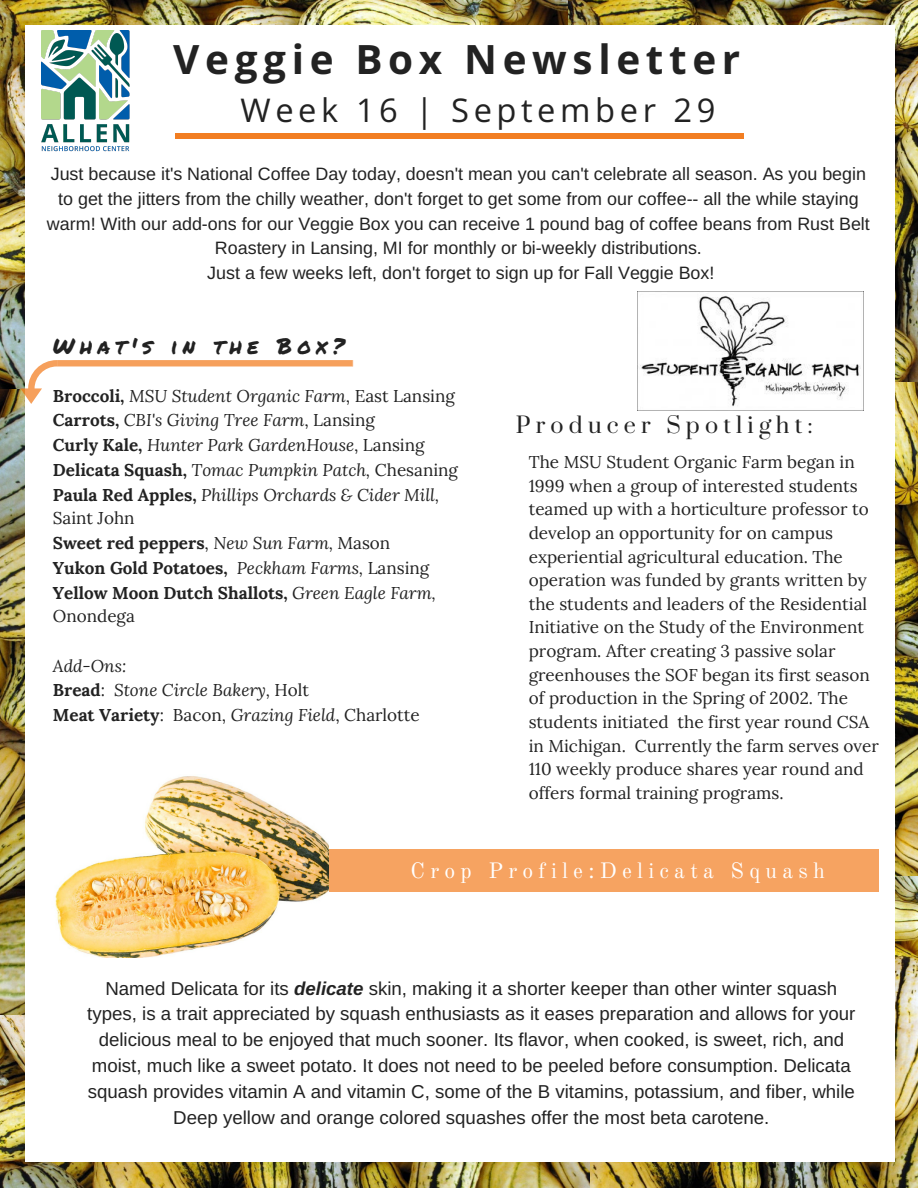
<style>
.page{position:relative;width:918px;height:1188px;background:#fff}
.page>*{position:absolute;margin:0;border:0;box-sizing:border-box;transform-origin:0 0}
.t1{font:700 40.5px "Open Sans";letter-spacing:.14em;color:#222}
.t2{font:32.7px "Open Sans";letter-spacing:.14em;color:#222}
.t3{font:21.75px "Old Standard TT";letter-spacing:.24em;color:#fff}
.t4{font:21.75px "Prata";letter-spacing:.24em;color:#222}
.t5{font:21.75px "Permanent Marker";letter-spacing:.24em;color:#222}
.t6{font:18.75px/25.8px "Arimo";color:#222;text-align:center}
.t7{font:17.85px/24.8px "Arimo";color:#222;text-align:center}
.t8{font:17.1px/23.7px "Lora";color:#222}
.t9{font:italic 17.1px/24.5px "Lora";color:#222}
.s1{font-weight:700;font-style:normal}
.s2{font-style:normal}
.s3{font-weight:700;font-style:italic}
</style>
<div class="page">
<img style="left:0;top:0;width:568px;height:389px">
<img style="left:568px;top:0;width:350px;height:382px">
<img style="left:895px;top:382px;width:23px;height:494px">
<img style="left:589px;top:876px;width:329px;height:312px">
<img style="left:0;top:1015px;width:589px;height:173px">
<img style="left:0;top:389px;width:25px;height:626px">
<div style="left:25px;top:26px;width:869px;height:1136px;background:#fff"></div>
<svg style="left:20px;top:360px;width:333px;height:44px"></svg>
<div style="left:175px;top:133px;width:569px;height:5px;background:#f27e22"></div>
<img style="left:42px;top:30px;width:88px;height:122px">
<div style="left:329px;top:849px;width:550px;height:43px;background:#f6a361"></div>
<img style="left:638px;top:291px;width:226px;height:120px">
<img style="left:55px;top:776px;width:273px;height:181px">
<h1 class="t1" style="left:173px;top:31px;width:569px">Veggie Box Newsletter</h1>
<h2 class="t2" style="left:241px;top:87px;width:476px">Week 16 | September 29</h2>
<p class="t7" style="left:47px;top:161px;width:824px">Just because it's National Coffee Day today, doesn't mean you can't celebrate all season. As you begin to get the jitters from the chilly weather, don't forget to get some from our coffee-- all the while staying warm! With our add-ons for our Veggie Box you can receive 1 pound bag of coffee beans from Rust Belt Roastery in Lansing, MI for monthly or bi-weekly distributions.<br>Just a few weeks left, don't forget to sign up for Fall Veggie Box!</p>
<p class="t5" style="left:53px;top:330px;width:293px">What's in the Box?</p>
<p class="t9" style="left:53px;top:384px;width:407px"><span class="s1">Broccoli,</span> MSU Student Organic Farm<span class="s2">, East Lansing </span><span class="s1">Carrots,</span> CBI's Giving Tree Farm<span class="s2">, Lansing<br></span><span class="s1">Curly Kale,</span> Hunter Park GardenHouse<span class="s2">, Lansing </span><span class="s1">Delicata Squash,</span> Tomac Pumpkin Patch, <span class="s2">Chesaning </span><span class="s1">Paula Red Apples,</span> Phillips Orchards &amp; Cider Mill, <span class="s2">Saint John<br></span><span class="s1">Sweet red peppers</span><span class="s2">,</span> New Sun Farm, <span class="s2">Mason<br></span><span class="s1">Yukon Gold Potatoes,</span> Peckham Farms, <span class="s2">Lansing </span><span class="s1">Yellow Moon Dutch Shallots,</span> Green Eagle Farm, <span class="s2">Onondega</span></p>
<p class="t9" style="left:53px;top:653px;width:368px">Add-Ons:<br><span class="s1">Bread</span><span class="s2">:</span> Stone Circle Bakery, <span class="s2">Holt<br></span><span class="s1">Meat Variety</span><span class="s2">: Bacon,</span> Grazing Field<span class="s2">, Charlotte</span></p>
<p class="t4" style="left:516px;top:412px;width:299px">Producer Spotlight:</p>
<p class="t8" style="left:529px;top:450px;width:352px">The MSU Student Organic Farm began in 1999 when a group of interested students teamed up with a horticulture professor to develop an opportunity for on campus experiential agricultural education. The operation was funded by grants written by the students and leaders of the Residential Initiative on the Study of the Environment program. After creating 3 passive solar greenhouses the SOF began its first season of production in the Spring of 2002. The students initiated the first year round CSA in Michigan. Currently the farm serves over 110 weekly produce shares year round and offers formal training programs.</p>
<p class="t3" style="left:411px;top:857px;width:416px">Crop Profile:Delicata Squash</p>
<p class="t6" style="left:87px;top:975px;width:770px">Named Delicata for its <span class="s3">delicate</span> skin, making it a shorter keeper than other winter squash types, is a trait appreciated by squash enthusiasts as it eases preparation and allows for your delicious meal to be enjoyed that much sooner. Its flavor, when cooked, is sweet, rich, and moist, much like a sweet potato. It does not need to be peeled before consumption. Delicata squash provides vitamin A and vitamin C, some of the B vitamins, potassium, and fiber, while Deep yellow and orange colored squashes offer the most beta carotene.</p>
</div>
